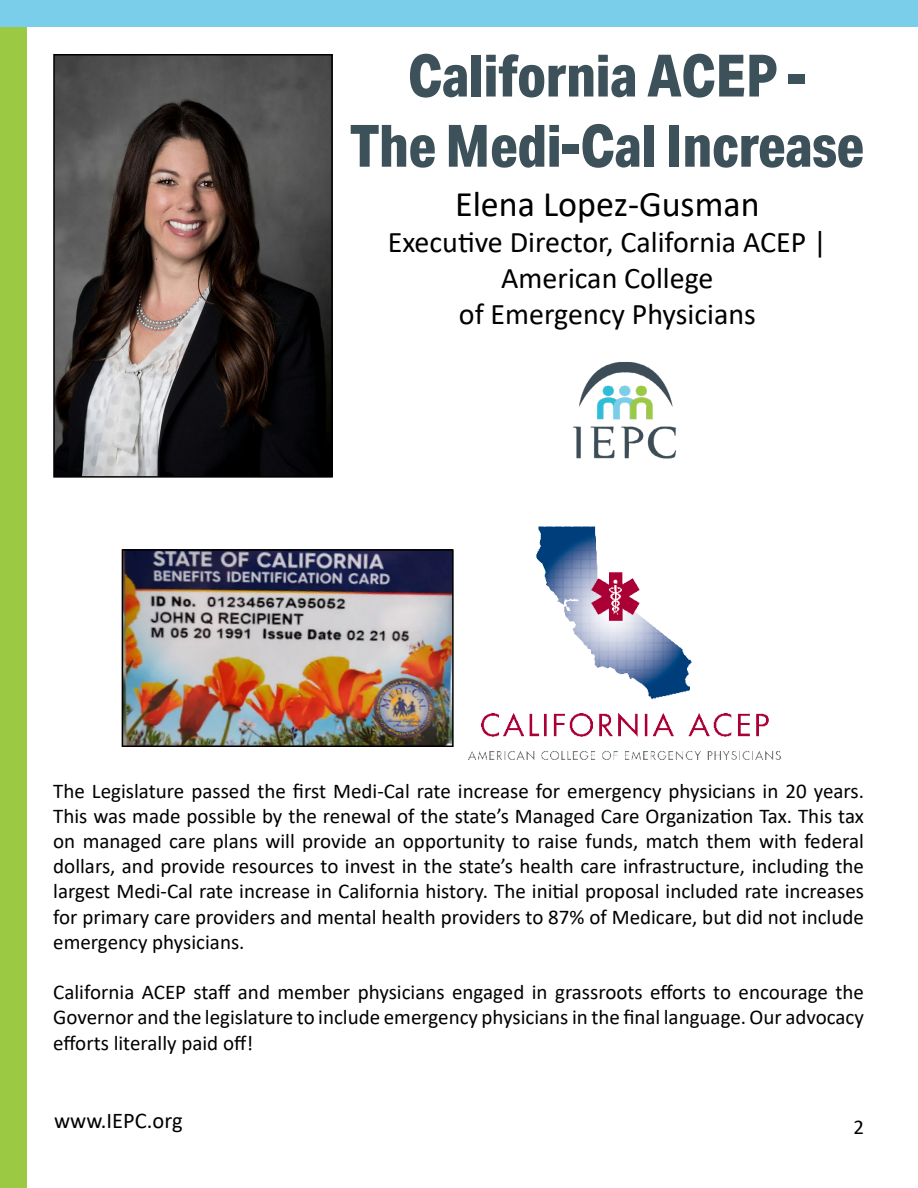
<style>
.page{position:relative;width:918px;height:1188px;background:#fff}
.page>*{position:absolute;margin:0;border:0;box-sizing:border-box;transform-origin:0 0}
.t1{font:800 58.5px/70.2px "Aktiv Grotesk Cd";color:#3c5159;text-align:center}
.t2{font:36px "Calibri";color:#000}
.t3{font:30px/36px "Calibri";color:#000;text-align:center}
.t4{font:22.5px "Calibri";color:#000}
.t5{font:21px/25.2px "Calibri";color:#000;text-align:justify}
</style>
<div class="page">
<img style="left:56px;top:57px;width:274px;height:418px">
<div style="left:53px;top:54px;width:280px;height:424px;border:2px solid #000"></div>
<div style="left:0;top:0;width:918px;height:27px;background:#7aceea"></div>
<div style="left:0;top:27px;width:27px;height:1161px;background:#9cc944"></div>
<img style="left:125px;top:552px;width:326px;height:192px">
<div style="left:122px;top:549px;width:332px;height:198px;border:2px solid #000"></div>
<img style="left:468px;top:526px;width:313px;height:234px">
<img style="left:573px;top:362px;width:103px;height:97px">
<h1 class="t1" style="left:350px;top:40px;width:515px">California ACEP -<br>The Medi-Cal Increase</h1>
<h2 class="t2" style="left:455px;top:179px;width:306px">Elena Lopez-Gusman</h2>
<h3 class="t3" style="left:388px;top:223px;width:441px">Executive Director, California ACEP |<br>American College<br>of Emergency Physicians</h3>
<p class="t5" style="left:53px;top:777px;width:812px">The Legislature passed the first Medi-Cal rate increase for emergency physicians in 20 years.<br>This was made possible by the renewal of the state’s Managed Care Organization Tax. This tax on managed care plans will provide an opportunity to raise funds, match them with federal dollars, and provide resources to invest in the state’s health care infrastructure, including the largest Medi-Cal rate increase in California history. The initial proposal included rate increases for primary care providers and mental health providers to 87% of Medicare, but did not include emergency physicians.</p>
<p class="t5" style="left:53px;top:979px;width:812px">California ACEP staff and member physicians engaged in grassroots efforts to encourage the Governor and the legislature to include emergency physicians in the final language. Our advocacy efforts literally paid off!</p>
<p class="t4" style="left:54px;top:1105px;width:130px">www.IEPC.org</p>
<p class="t5" style="left:853px;top:1114px;width:12px">2</p>
</div>
